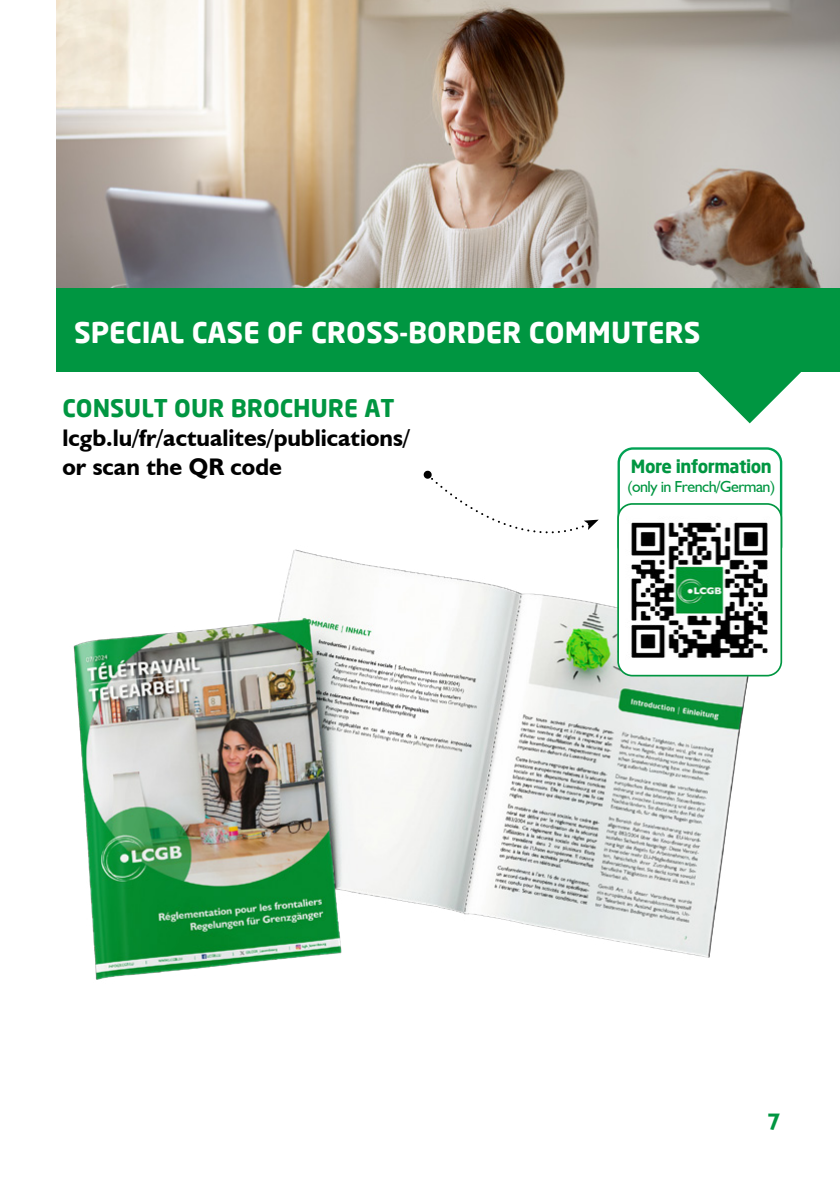
<style>
.page{position:relative;width:840px;height:1191px;background:#fff}
.page>*{position:absolute;margin:0;border:0;box-sizing:border-box;transform-origin:0 0}
.t1{font:700 28.4px "Neo Sans";color:#fff}
.t2{font:700 24px/28.8px "Humanist 521 BT";color:#000}
.t3{font:700 24px "Neo Sans";color:#009641}
.t4{font:700 23.8px "Humanist 521 BT";color:#009641}
.t5{font:700 17.8px "Neo Sans";letter-spacing:-.03em;color:#009641}
.t6{font:16px "Humanist 521 BT";letter-spacing:-.03em;color:#009641}
</style>
<div class="page">
<img style="left:73px;top:456px;width:710px;height:524px">
<div style="left:618px;top:448px;width:162px;height:112px;background:#fff;border-radius:14px"></div>
<div style="left:617px;top:447px;width:164px;height:114px;border:2px solid #00a254;border-radius:14px"></div>
<div style="left:617px;top:504px;width:163px;height:171px;background:#fff;border-radius:14px"></div>
<img style="left:617px;top:508px;width:163px;height:163px">
<div style="left:617px;top:503px;width:164px;height:173px;border:2px solid #009641;border-radius:14px"></div>
<img style="left:56px;top:0;width:783px;height:288px">
<svg style="left:698px;top:372px;width:103px;height:51px"></svg>
<div style="left:56px;top:288px;width:783px;height:84px;background:#009641"></div>
<svg style="left:423px;top:470px;width:175px;height:82px"></svg>
<p class="t1" style="left:74px;top:314px;width:627px">SPECIAL CASE OF CROSS-BORDER COMMUTERS</p>
<p class="t3" style="left:62px;top:393px;width:333px">CONSULT OUR BROCHURE AT</p>
<p class="t2" style="left:62px;top:422px;width:349px">lcgb.lu/fr/actualites/publications/ or scan the QR code</p>
<p class="t5" style="left:630px;top:454px;width:142px">More information</p>
<p class="t6" style="left:627px;top:476px;width:149px">(only in French/German)</p>
<p class="t4" style="left:767px;top:1106px;width:15px">7</p>
</div>
